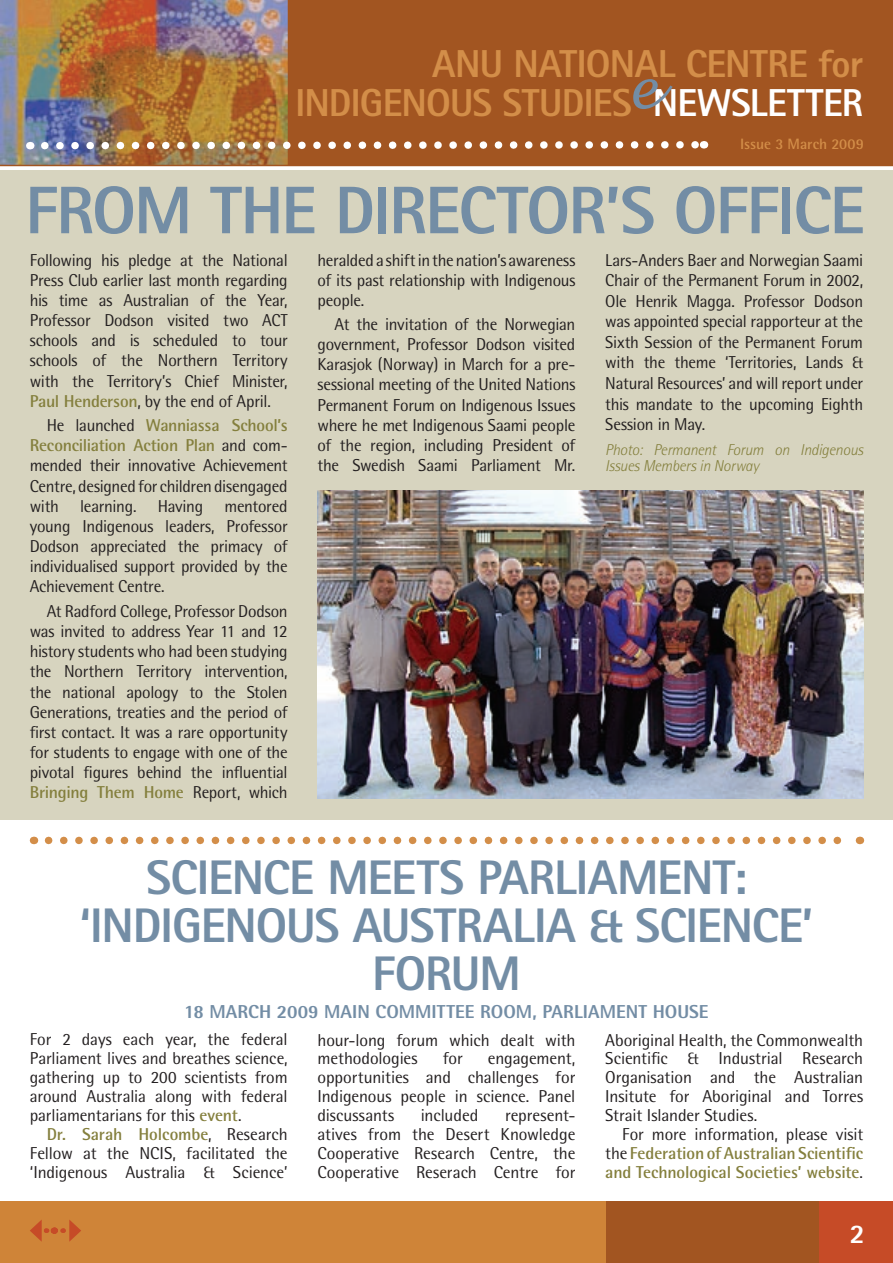
<style>
.page{position:relative;width:893px;height:1263px;background:#fff}
.page>*{position:absolute;margin:0;border:0;box-sizing:border-box;transform-origin:0 0}
.t1{font:800 67.35px "Rotis Sans Serif";letter-spacing:-.025em;color:#738da5}
.t2{font:800 48.6px/48px "Rotis Sans Serif";letter-spacing:-.02em;color:#738da5;text-align:center}
.t3{font:800 39px/39px "Rotis Sans Serif";letter-spacing:-.02em;color:#d38e49;text-align:right}
.t4{font:800 27px "Rotis Sans Serif";color:#fff}
.t5{font:800 18.75px "Rotis Semi Sans";color:#738da5}
.t6{font:17.25px/20.1px "Rotis Semi Sans";letter-spacing:-.015em;color:#231f20;text-align:justify}
.t7{font:700 17.25px/18.9px "Rotis Semi Sans";letter-spacing:-.01em;color:#847f3d;text-align:justify}
.t8{font:italic 300 15.75px/16px "Rotis Semi Sans";letter-spacing:-.015em;color:#847f3d}
.t9{font:700 15px "Rotis Semi Sans";color:#d38e49}
.s1{color:#fff}
.s2{font-weight:700;color:#847f3d}
.s3{font-weight:400;color:#231f20}
</style>
<div class="page">
<div style="left:566px;top:1198px;width:262px;height:65px;background:#a25521"></div>
<div style="left:0;top:1198px;width:605px;height:65px;background:#cf8438"></div>
<img style="left:0;top:0;width:893px;height:166px">
<div style="left:819px;top:1199px;width:74px;height:64px;background:#c64b27"></div>
<div style="left:0;top:1184px;width:893px;height:17px;background:#fff"></div>
<hr style="left:288px;top:0;width:3px;height:166px;background:#a25521">
<img style="left:37px;top:137px;width:667px;height:16px">
<div style="left:0;top:170px;width:893px;height:650px;background:#d7d4bf"></div>
<svg style="left:63px;top:1220px;width:18px;height:22px"></svg>
<svg style="left:30px;top:1220px;width:17px;height:22px"></svg>
<svg style="left:49px;top:837px;width:793px;height:7px"></svg>
<img style="left:317px;top:491px;width:546px;height:308px">
<h3 class="t3" style="left:295px;top:44px;width:569px">ANU NATIONAL CENTRE for<br>INDIGENOUS STUDIES<sup>e</sup><span class="s1">NEWSLETTER</span></h3>
<p class="t9" style="left:740px;top:135px;width:125px">Issue 3 March 2009</p>
<h1 class="t1" style="left:25px;top:168px;width:841px">FROM THE DIRECTOR’S OFFICE</h1>
<p class="t6" style="left:30px;top:249px;width:259px">Following his pledge at the National Press Club earlier last month regarding his time as Australian of the Year, Professor Dodson visited two ACT schools and is scheduled to tour schools of the Northern Territory with the Territory’s Chief Minister, <span class="s2">Paul Henderson</span>, by the end of April.</p>
<p class="t6" style="left:30px;top:415px;width:259px;text-indent:17px">He launched <span class="s2">Wanniassa School’s Reconciliation Action Plan</span> and com&shy;mended their innovative Achievement Centre, designed for children disengaged with learning. Having mentored young Indigenous leaders, Professor Dodson appreciated the primacy of individualised support provided by the Achievement Centre.</p>
<p class="t6" style="left:30px;top:601px;width:259px;text-indent:17px">At Radford College, Professor Dodson was invited to address Year 11 and 12 history students who had been studying the Northern Territory intervention, the national apology to the Stolen Generations, treaties and the period of first contact. It was a rare opportunity for students to engage with one of the pivotal figures behind the influential <span class="s2">Bringing Them Home</span> Report, which</p>
<p class="t6" style="left:317px;top:249px;width:259px">heralded a shift in the nation’s awareness of its past relationship with Indigenous people.</p>
<p class="t6" style="left:317px;top:314px;width:259px;text-indent:17px">At the invitation of the Norwegian government, Professor Dodson visited Karasjok (Norway) in March for a pre&shy;sessional meeting of the United Nations Permanent Forum on Indigenous Issues where he met Indigenous Saami people of the region, including President of the Swedish Saami Parliament Mr.</p>
<p class="t6" style="left:605px;top:249px;width:259px;line-height:20.5px">Lars-Anders Baer and Norwegian Saami Chair of the Permanent Forum in 2002, Ole Henrik Magga. Professor Dodson was appointed special rapporteur at the Sixth Session of the Permanent Forum with the theme ‘Territories, Lands &amp; Natural Resources’ and will report under this mandate to the upcoming Eighth Session in May.</p>
<p class="t8" style="left:605px;top:441px;width:259px">Photo: Permanent Forum on Indigenous<br>Issues Members in Norway</p>
<h2 class="t2" style="left:79px;top:852px;width:736px">SCIENCE MEETS PARLIAMENT: ‘INDIGENOUS AUSTRALIA &amp; SCIENCE’<br>FORUM</h2>
<p class="t5" style="left:184px;top:1000px;width:526px">18 MARCH 2009 MAIN COMMITTEE ROOM, PARLIAMENT HOUSE</p>
<p class="t6" style="left:30px;top:1030px;width:259px;line-height:18.9px">For 2 days each year, the federal Parliament lives and breathes science, gathering up to 200 scientists from around Australia along with federal parliamentarians for this <span class="s2">event</span>.</p>
<p class="t6" style="left:30px;top:1125px;width:259px;line-height:18.9px;text-indent:17px"><span class="s2">Dr. Sarah Holcombe</span>, Research Fellow at the NCIS, facilitated the ‘Indigenous Australia &amp; Science’</p>
<p class="t6" style="left:605px;top:1030px;width:259px;line-height:18.9px">Aboriginal Health, the Commonwealth Scientific &amp; Industrial Research Organisation and the Australian Insitute for Aboriginal and Torres Strait Islander Studies.</p>
<p class="t7" style="left:605px;top:1124px;width:259px;text-indent:17px"><span class="s3">For more information, please visit the</span> Federation of Australian Scientific and Technological Societies’ website<span class="s3">.</span></p>
<p class="t6" style="left:317px;top:1030px;width:259px;line-height:18.9px">hour-long forum which dealt with methodologies</p>
<p class="t6" style="left:443px;top:1048px;width:22px">for</p>
<p class="t6" style="left:317px;top:1049px;width:259px;line-height:18.9px;text-indent:170px">engagement, opportunities and challenges for Indigenous people in science. Panel discussants</p>
<p class="t6" style="left:421px;top:1105px;width:59px">included</p>
<p class="t6" style="left:317px;top:1106px;width:259px;line-height:18.9px;text-indent:188px">represent&shy;atives from the Desert Knowledge Cooperative Research Centre, the Cooperative Reserach Centre for</p>
<h3 class="t4" style="left:850px;top:1216px;width:17px">2</h3>
</div>
